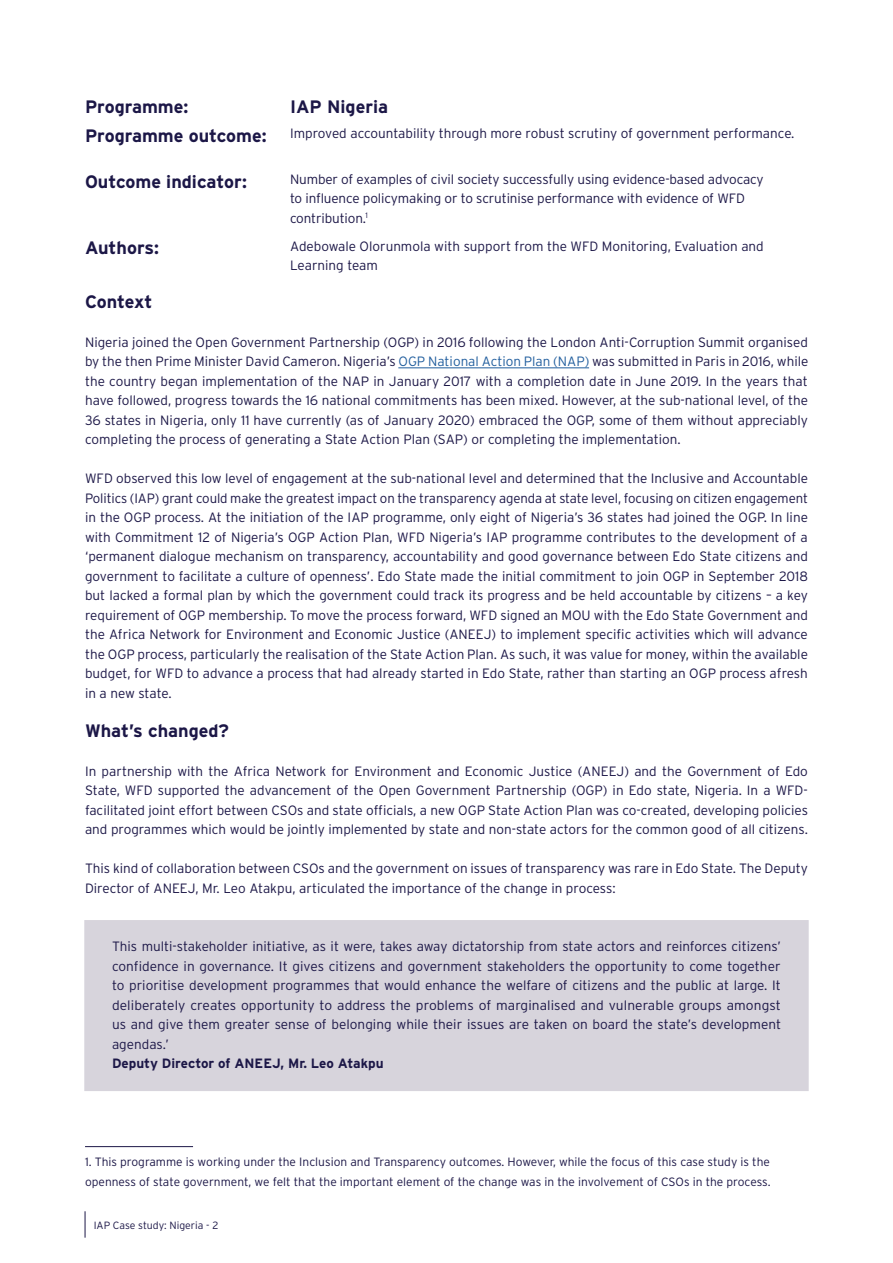
<style>
.page{position:relative;width:893px;height:1263px;background:#fff}
.page>*{position:absolute;margin:0;border:0;box-sizing:border-box;transform-origin:0 0}
.t1{font:700 18px "Interstate";color:#1c1747}
.t2{font:300 13.5px/19.5px "Interstate";color:#1c1747;text-align:justify}
.t3{font:700 13.5px "Interstate";color:#1c1747}
.t4{font:300 12px/19.5px "Interstate";color:#1c1747}
.t5{font:300 10.5px "Interstate";color:#1c1747}
.s1{color:#215e9e}
</style>
<div class="page">
<svg style="left:85px;top:1211px;width:1px;height:27px"></svg>
<hr style="left:398px;top:368px;width:191px;height:1px;background:#215e9e">
<div style="left:84px;top:920px;width:725px;height:171px;background:#d7d4dc"></div>
<hr style="left:85px;top:1146px;width:108px;height:1px;background:#1c1747">
<h1 class="t1" style="left:85px;top:96px;width:105px">Programme:</h1>
<h1 class="t1" style="left:290px;top:96px;width:100px">IAP Nigeria</h1>
<h1 class="t1" style="left:85px;top:126px;width:183px">Programme outcome:</h1>
<p class="t2" style="left:290px;top:124px;width:506px">Improved accountability through more robust scrutiny of government performance.</p>
<h1 class="t1" style="left:85px;top:171px;width:163px">Outcome indicator:</h1>
<p class="t2" style="left:290px;top:169px;width:475px;text-align:left">Number of examples of civil society successfully using evidence-based advocacy to influence policymaking or to scrutinise performance with evidence of WFD contribution.<sup>1</sup></p>
<h1 class="t1" style="left:85px;top:238px;width:75px">Authors:</h1>
<p class="t2" style="left:290px;top:236px;width:475px">Adebowale Olorunmola with support from the WFD Monitoring, Evaluation and<br>Learning team</p>
<h1 class="t1" style="left:85px;top:291px;width:69px">Context</h1>
<p class="t2" style="left:85px;top:332px;width:725px">Nigeria joined the Open Government Partnership (OGP) in 2016 following the London Anti-Corruption Summit organised by the then Prime Minister David Cameron. Nigeria’s <span class="s1">OGP National Action Plan (NAP)</span> was submitted in Paris in 2016, while the country began implementation of the NAP in January 2017 with a completion date in June 2019. In the years that have followed, progress towards the 16 national commitments has been mixed. However, at the sub-national level, of the 36 states in Nigeria, only 11 have currently (as of January 2020) embraced the OGP, some of them without appreciably completing the process of generating a State Action Plan (SAP) or completing the implementation.</p>
<p class="t2" style="left:85px;top:468px;width:724px">WFD observed this low level of engagement at the sub-national level and determined that the Inclusive and Accountable Politics (IAP) grant could make the greatest impact on the transparency agenda at state level, focusing on citizen engagement in the OGP process. At the initiation of the IAP programme, only eight of Nigeria’s 36 states had joined the OGP. In line with Commitment 12 of Nigeria’s OGP Action Plan, WFD Nigeria’s IAP programme contributes to the development of a ‘permanent dialogue mechanism on transparency, accountability and good governance between Edo State citizens and government to facilitate a culture of openness’. Edo State made the initial commitment to join OGP in September 2018 but lacked a formal plan by which the government could track its progress and be held accountable by citizens – a key requirement of OGP membership. To move the process forward, WFD signed an MOU with the Edo State Government and the Africa Network for Environment and Economic Justice (ANEEJ) to implement specific activities which will advance the OGP process, particularly the realisation of the State Action Plan. As such, it was value for money, within the available budget, for WFD to advance a process that had already started in Edo State, rather than starting an OGP process afresh in a new state.</p>
<h1 class="t1" style="left:85px;top:720px;width:146px">What’s changed?</h1>
<p class="t2" style="left:85px;top:761px;width:724px">In partnership with the Africa Network for Environment and Economic Justice (ANEEJ) and the Government of Edo State, WFD supported the advancement of the Open Government Partnership (OGP) in Edo state, Nigeria. In a WFD&shy;facilitated joint effort between CSOs and state officials, a new OGP State Action Plan was co-created, developing policies and programmes which would be jointly implemented by state and non-state actors for the common good of all citizens.</p>
<p class="t2" style="left:85px;top:858px;width:724px">This kind of collaboration between CSOs and the government on issues of transparency was rare in Edo State. The Deputy<br>Director of ANEEJ, Mr. Leo Atakpu, articulated the importance of the change in process:</p>
<p class="t2" style="left:112px;top:936px;width:671px">This multi-stakeholder initiative, as it were, takes away dictatorship from state actors and reinforces citizens’ confidence in governance. It gives citizens and government stakeholders the opportunity to come together to prioritise development programmes that would enhance the welfare of citizens and the public at large. It deliberately creates opportunity to address the problems of marginalised and vulnerable groups amongst us and give them greater sense of belonging while their issues are taken on board the state’s development agendas.’</p>
<p class="t3" style="left:112px;top:1056px;width:273px">Deputy Director of ANEEJ, Mr. Leo Atakpu</p>
<p class="t4" style="left:85px;top:1152px;width:687px">1. This programme is working under the Inclusion and Transparency outcomes. However, while the focus of this case study is the openness of state government, we felt that the important element of the change was in the involvement of CSOs in the process.</p>
<p class="t5" style="left:94px;top:1219px;width:126px">IAP Case study: Nigeria - 2</p>
</div>
